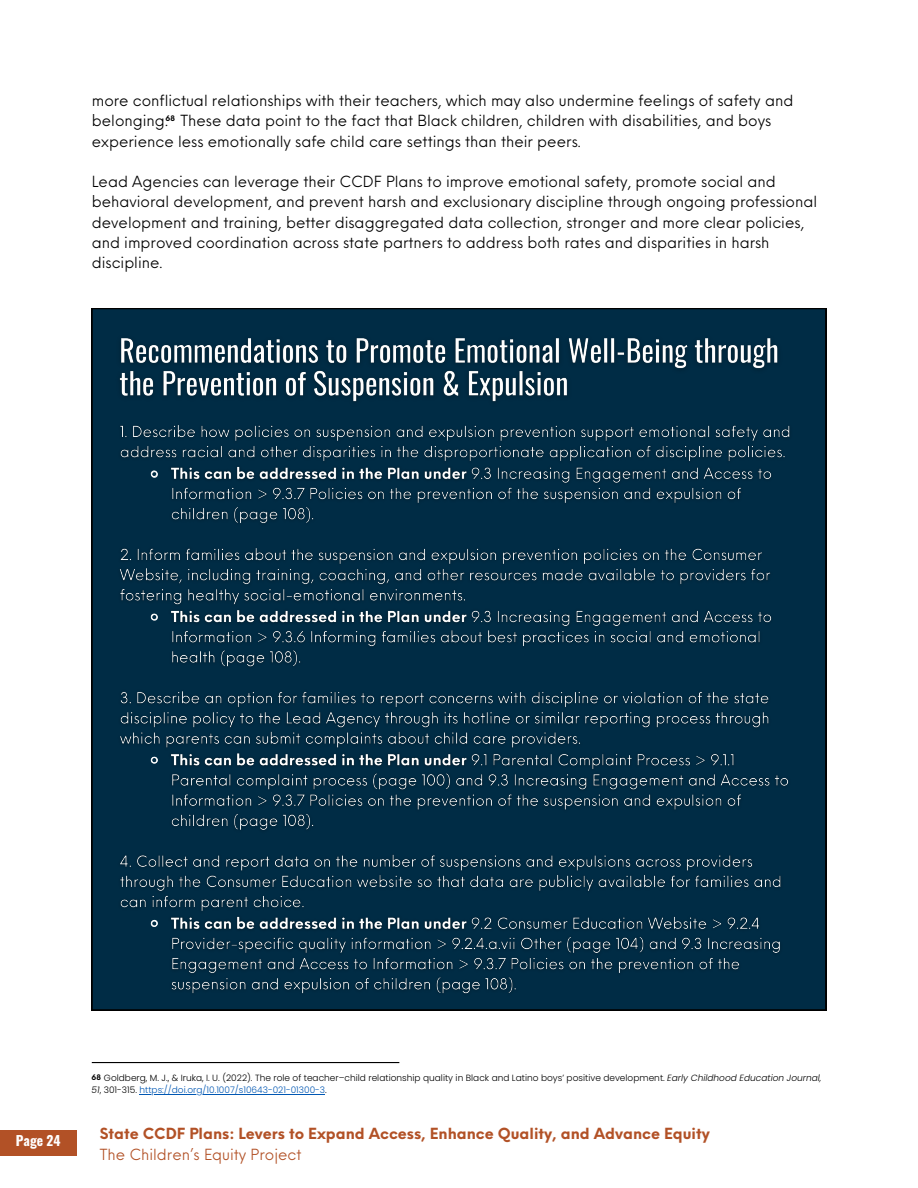
<style>
.page{position:relative;width:918px;height:1188px;background:#fff}
.page>*{position:absolute;margin:0;border:0;box-sizing:border-box;transform-origin:0 0}
.t1{font:15px/20.2px "Neue Einstellung";color:#000}
.t2{font:700 15px "Neue Einstellung";color:#b25126}
.t3{font:15px "Neue Einstellung";color:#b25126}
.t4{font:700 13.5px "Oswald";color:#fff}
.t5{font:300 9px/12px "Poppins";color:#000}
.t6{font:700 7.5px "Neue Einstellung";color:#000}
.s1{font-style:italic}
.s2{color:#0057b3}
</style>
<div class="page">
<div style="left:0;top:1130px;width:76px;height:25px;background:#b25126"></div>
<hr style="left:92px;top:1062px;width:307px;height:1px;background:#000">
<hr style="left:140px;top:1094px;width:185px;height:1px;background:#0057b3">
<div style="left:92px;top:308px;width:734px;height:702px;background:#002c45"></div>
<img style="left:113px;top:420px;width:682px;height:580px">
<img style="left:112px;top:327px;width:674px;height:86px">
<h2 class="t1" style="left:92px;top:89px;width:703px">more conflictual relationships with their teachers, which may also undermine feelings of safety and belonging. These data point to the fact that Black children, children with disabilities, and boys experience less emotionally safe child care settings than their peers.</h2>
<p class="t1" style="left:92px;top:170px;width:727px">Lead Agencies can leverage their CCDF Plans to improve emotional safety, promote social and behavioral development, and prevent harsh and exclusionary discipline through ongoing professional development and training, better disaggregated data collection, stronger and more clear policies, and improved coordination across state partners to address both rates and disparities in harsh discipline.</p>
<h2 class="t6" style="left:166px;top:111px;width:11px">68</h2>
<h2 class="t4" style="left:16px;top:1130px;width:46px">Page 24</h2>
<h3 class="t5" style="left:92px;top:1072px;width:731px;text-indent:12px">Goldberg, M. J., &amp; Iruka, I. U. (2022). The role of teacher–child relationship quality in Black and Latino boys’ positive development. <span class="s1">Early Childhood Education Journal,<br>51</span>, 301-315. <span class="s2">https://doi.org/10.1007/s10643-021-01300-3</span>.</h3>
<p class="t6" style="left:92px;top:1070px;width:11px">68</p>
<p class="t2" style="left:100px;top:1120px;width:611px">State CCDF Plans: Levers to Expand Access, Enhance Quality, and Advance Equity</p>
<p class="t3" style="left:100px;top:1141px;width:203px">The Children’s Equity Project</p>
</div>
